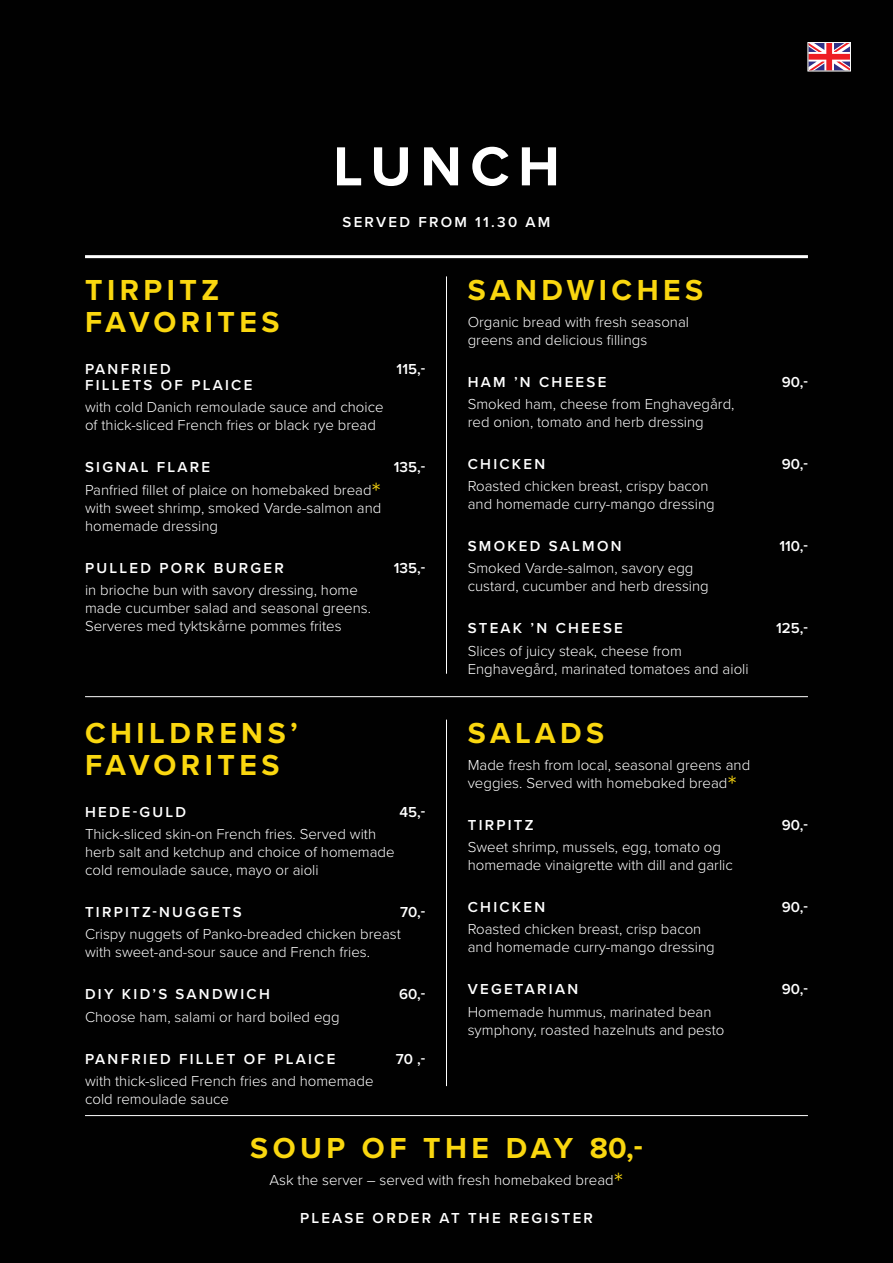
<style>
.page{position:relative;width:893px;height:1263px;background:#010101}
.page>*{position:absolute;margin:0;border:0;box-sizing:border-box;transform-origin:0 0}
.overskrift_1{font:700 57px "Proxima Nova";letter-spacing:.15em;color:#fff}
.overskrift_2{font:700 30px/31.5px "Proxima Nova";letter-spacing:.15em;color:#fad70f}
.brødtekst{font:300 15px/18px "Proxima Nova";color:#fff}
.retterne{font:600 15px "Proxima Nova";letter-spacing:.15em;color:#fff}
.brødtekst-2{font:300 15px "Proxima Nova A";color:#fff}
.s1{font-size:28.5px;color:#fad70f}
.s2{font-family:"Proxima Nova"}
.s3{font-family:"Proxima Nova";font-size:28.5px;color:#fad70f}
</style>
<div class="page">
<hr style="left:446px;top:276px;width:1px;height:398px;background:#fff">
<hr style="left:446px;top:720px;width:1px;height:366px;background:#fff">
<hr style="left:85px;top:696px;width:723px;height:1px;background:#fff">
<hr style="left:85px;top:255px;width:723px;height:3px;background:#fff">
<svg style="left:810px;top:44px;width:38px;height:25px"></svg>
<div style="left:808px;top:42px;width:43px;height:29px;border:1px solid #fff"></div>
<hr style="left:85px;top:1115px;width:723px;height:1px;background:#fff">
<p class="overskrift_1" style="left:333px;top:124px;width:228px">LUNCH</p>
<p class="retterne" style="left:342px;top:211px;width:209px">SERVED FROM 11.30 AM</p>
<p class="overskrift_2" style="left:85px;top:274px;width:196px">TIRPITZ<br>FAVORITES</p>
<p class="retterne" style="left:85px;top:357px;width:87px">PANFRIED</p>
<p class="retterne" style="left:397px;top:357px;width:30px">115,-</p>
<p class="retterne" style="left:85px;top:374px;width:169px">FILLETS OF PLAICE</p>
<p class="brødtekst" style="left:85px;top:398px;width:300px">with cold Danich remoulade sauce and choice</p>
<p class="brødtekst" style="left:85px;top:416px;width:292px">of thick-sliced French fries or black rye bread</p>
<p class="retterne" style="left:85px;top:456px;width:127px">SIGNAL FLARE</p>
<p class="retterne" style="left:394px;top:456px;width:33px">135,-</p>
<p class="brødtekst" style="left:85px;top:480px;width:298px">Panfried fillet of plaice on homebaked bread<span class="s1">*</span></p>
<p class="brødtekst" style="left:85px;top:498px;width:298px">with sweet shrimp, smoked Varde-salmon and</p>
<p class="brødtekst" style="left:85px;top:516px;width:135px">homemade dressing</p>
<p class="retterne" style="left:85px;top:556px;width:200px">PULLED PORK BURGER</p>
<p class="retterne" style="left:394px;top:556px;width:33px">135,-</p>
<p class="brødtekst" style="left:85px;top:580px;width:274px">in brioche bun with savory dressing, home</p>
<p class="brødtekst" style="left:85px;top:598px;width:287px">made cucumber salad and seasonal greens.</p>
<p class="brødtekst" style="left:85px;top:616px;width:258px">Serveres med tyktskårne pommes frites</p>
<p class="overskrift_2" style="left:85px;top:717px;width:214px">CHILDRENS’<br>FAVORITES</p>
<p class="retterne" style="left:85px;top:801px;width:103px">HEDE-GULD</p>
<p class="retterne" style="left:399px;top:801px;width:27px">45,-</p>
<p class="brødtekst" style="left:85px;top:824px;width:293px">Thick-sliced skin-on French fries. Served with</p>
<p class="brødtekst" style="left:85px;top:842px;width:311px">herb salt and ketchup and choice of homemade cold remoulade sauce, mayo or aioli</p>
<p class="retterne" style="left:85px;top:901px;width:158px">TIRPITZ-NUGGETS</p>
<p class="retterne" style="left:400px;top:901px;width:27px">70,-</p>
<p class="brødtekst" style="left:85px;top:924px;width:317px">Crispy nuggets of Panko-breaded chicken breast with sweet-and-sour sauce and French fries.</p>
<p class="retterne" style="left:85px;top:983px;width:186px">DIY KID’S SANDWICH</p>
<p class="retterne" style="left:399px;top:983px;width:28px">60,-</p>
<p class="brødtekst" style="left:85px;top:1007px;width:256px">Choose ham, salami or hard boiled egg</p>
<p class="retterne" style="left:85px;top:1047px;width:252px">PANFRIED FILLET OF PLAICE</p>
<p class="retterne" style="left:396px;top:1047px;width:31px">70 ,-</p>
<p class="brødtekst" style="left:85px;top:1071px;width:290px">with thick-sliced French fries and homemade</p>
<p class="brødtekst" style="left:85px;top:1089px;width:146px">cold remoulade sauce</p>
<p class="overskrift_2" style="left:468px;top:274px;width:237px">SANDWICHES</p>
<p class="brødtekst" style="left:468px;top:312px;width:223px">Organic bread with fresh seasonal</p>
<p class="brødtekst" style="left:468px;top:330px;width:181px">greens and delicious fillings</p>
<p class="retterne" style="left:468px;top:370px;width:140px">HAM ’N CHEESE</p>
<p class="retterne" style="left:782px;top:370px;width:28px">90,-</p>
<p class="brødtekst" style="left:468px;top:394px;width:268px">Smoked ham, cheese from Enghavegård,</p>
<p class="brødtekst" style="left:468px;top:412px;width:237px">red onion, tomato and herb dressing</p>
<p class="retterne" style="left:468px;top:453px;width:79px">CHICKEN</p>
<p class="retterne" style="left:782px;top:453px;width:28px">90,-</p>
<p class="brødtekst" style="left:468px;top:476px;width:242px">Roasted chicken breast, crispy bacon</p>
<p class="brødtekst" style="left:468px;top:494px;width:248px">and homemade curry-mango dressing</p>
<p class="retterne" style="left:468px;top:535px;width:155px">SMOKED SALMON</p>
<p class="retterne" style="left:779px;top:535px;width:30px">110,-</p>
<p class="brødtekst" style="left:468px;top:559px;width:227px">Smoked Varde-salmon, savory egg</p>
<p class="brødtekst" style="left:468px;top:577px;width:243px">custard, cucumber and herb dressing</p>
<p class="retterne" style="left:468px;top:617px;width:157px">STEAK ʼN CHEESE</p>
<p class="retterne" style="left:776px;top:617px;width:33px">125,-</p>
<p class="brødtekst" style="left:468px;top:641px;width:282px">Slices of juicy steak, cheese from<br>Enghavegård, marinated tomatoes and aioli</p>
<p class="overskrift_2" style="left:468px;top:717px;width:138px">SALADS</p>
<p class="brødtekst" style="left:468px;top:755px;width:284px">Made fresh from local, seasonal greens and</p>
<p class="brødtekst-2" style="left:468px;top:774px;width:271px">veggies. Served with homebaked <span class="s2">bread</span><span class="s3">*</span></p>
<p class="retterne" style="left:468px;top:814px;width:67px">TIRPITZ</p>
<p class="retterne" style="left:782px;top:814px;width:28px">90,-</p>
<p class="brødtekst" style="left:468px;top:837px;width:255px">Sweet shrimp, mussels, egg, tomato og</p>
<p class="brødtekst" style="left:468px;top:855px;width:267px">homemade vinaigrette with dill and garlic</p>
<p class="retterne" style="left:468px;top:896px;width:79px">CHICKEN</p>
<p class="retterne" style="left:782px;top:896px;width:28px">90,-</p>
<p class="brødtekst" style="left:468px;top:919px;width:235px">Roasted chicken breast, crisp bacon</p>
<p class="brødtekst" style="left:468px;top:937px;width:248px">and homemade curry-mango dressing</p>
<p class="retterne" style="left:468px;top:978px;width:112px">VEGETARIAN</p>
<p class="retterne" style="left:782px;top:978px;width:28px">90,-</p>
<p class="brødtekst" style="left:468px;top:1002px;width:245px">Homemade hummus, marinated bean</p>
<p class="brødtekst" style="left:468px;top:1020px;width:258px">symphony, roasted hazelnuts and pesto</p>
<p class="overskrift_2" style="left:250px;top:1132px;width:394px">SOUP OF THE DAY 80,-</p>
<p class="brødtekst" style="left:270px;top:1170px;width:355px">Ask the server – served with fresh homebaked bread<span class="s1">*</span></p>
<p class="retterne" style="left:300px;top:1206px;width:294px">PLEASE ORDER AT THE REGISTER</p>
</div>
